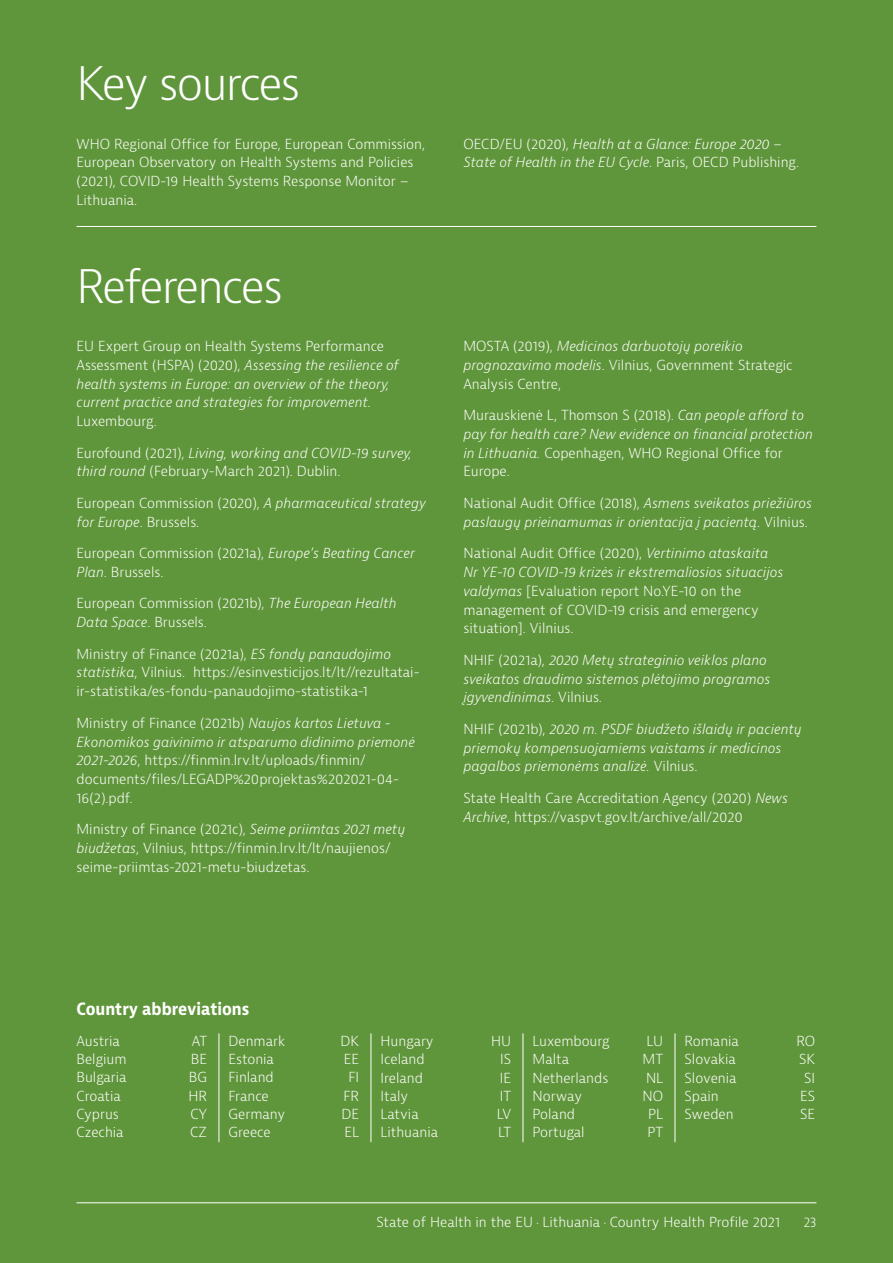
<style>
.page{position:relative;width:893px;height:1263px;background:#60963b}
.page>*{position:absolute;margin:0;border:0;box-sizing:border-box;transform-origin:0 0}
.t1{font:300 45px "Bernina Sans";letter-spacing:-.045em;color:#fff}
.t2{font:700 16.5px "Bernina Sans";color:#fff;scale:.9 1}
.t3{font:300 13.5px/18.8px "Bernina Sans";color:#fff}
.t4{font:italic 300 13.5px/18.8px "Bernina Sans";color:#fff}
.t5{font:300 13.5px "Bernina Sans";color:#fff;scale:.9 1}
.s1{font-style:normal}
.s2{font-style:italic}
</style>
<div class="page">
<hr style="left:77px;top:1202px;width:739px;height:1px;background:#fff">
<hr style="left:77px;top:226px;width:739px;height:1px;background:#fff">
<hr style="left:219px;top:1033px;width:1px;height:109px;background:#fff">
<hr style="left:371px;top:1033px;width:1px;height:109px;background:#fff">
<hr style="left:523px;top:1033px;width:1px;height:109px;background:#fff">
<hr style="left:675px;top:1033px;width:1px;height:109px;background:#fff">
<h1 class="t1" style="left:77px;top:54px;width:225px">Key sources</h1>
<p class="t3" style="left:77px;top:135px;width:350px">WHO Regional Office for Europe, European Commission, European Observatory on Health Systems and Policies (2021), COVID-19 Health Systems Response Monitor – Lithuania.</p>
<p class="t4" style="left:463px;top:135px;width:337px"><span class="s1">OECD/EU (2020),</span> Health at a Glance: Europe 2020 –<br>State of Health in the EU Cycle<span class="s1">. Paris, OECD Publishing.</span></p>
<h1 class="t1" style="left:77px;top:256px;width:208px">References</h1>
<p class="t4" style="left:77px;top:337px;width:324px"><span class="s1">EU Expert Group on Health Systems Performance Assessment (HSPA) (2020),</span> Assessing the resilience of health systems in Europe: an overview of the theory, current practice and strategies for improvement.</p>
<p class="t3" style="left:77px;top:412px;width:82px">Luxembourg.</p>
<p class="t3" style="left:77px;top:444px;width:337px">Eurofound (2021), <span class="s2">Living, working and COVID-19 survey, third round</span> (February-March 2021). Dublin.</p>
<p class="t3" style="left:77px;top:494px;width:351px">European Commission (2020), <span class="s2">A pharmaceutical strategy for Europe</span>. Brussels.</p>
<p class="t3" style="left:77px;top:544px;width:340px">European Commission (2021a), <span class="s2">Europe’s Beating Cancer<br>Plan</span>. Brussels.</p>
<p class="t3" style="left:77px;top:594px;width:322px">European Commission (2021b), <span class="s2">The European Health<br>Data Space</span>. Brussels.</p>
<p class="t3" style="left:77px;top:645px;width:345px">Ministry of Finance (2021a), <span class="s2">ES fondų panaudojimo statistika</span>, Vilnius. https://esinvesticijos.lt/lt//rezultatai&shy;ir-statistika/es-fondu-panaudojimo-statistika-1</p>
<p class="t3" style="left:77px;top:714px;width:340px">Ministry of Finance (2021b) <span class="s2">Naujos kartos Lietuva - Ekonomikos gaivinimo ir atsparumo didinimo priemonė 2021-2026</span>, https://finmin.lrv.lt/uploads/finmin/ documents/files/LEGADP%20projektas%202021-04- 16(2).pdf.</p>
<p class="t3" style="left:77px;top:820px;width:330px">Ministry of Finance (2021c), <span class="s2">Seime priimtas 2021 metų biudžetas</span>, Vilnius, https://finmin.lrv.lt/lt/naujienos/ seime-priimtas-2021-metu-biudzetas.</p>
<p class="t3" style="left:463px;top:337px;width:331px">MOSTA (2019), <span class="s2">Medicinos darbuotojų poreikio prognozavimo modelis</span>. Vilnius, Government Strategic<br>Analysis Centre,</p>
<p class="t4" style="left:463px;top:406px;width:351px"><span class="s1">Murauskienė L, Thomson S (2018).</span> Can people afford to pay for health care? New evidence on financial protection in Lithuania. <span class="s1">Copenhagen, WHO Regional Office for Europe.</span></p>
<p class="t4" style="left:463px;top:494px;width:350px"><span class="s1">National Audit Office (2018),</span> Asmens sveikatos priežiūros paslaugų prieinamumas ir orientacija į pacientą<span class="s1">. Vilnius.</span></p>
<p class="t3" style="left:463px;top:544px;width:321px">National Audit Office (2020), <span class="s2">Vertinimo ataskaita Nr YE-10 COVID-19 krizės ir ekstremaliosios situacijos valdymas</span> [Evaluation report No.YE-10 on the management of COVID-19 crisis and emergency situation]. Vilnius.</p>
<p class="t4" style="left:463px;top:651px;width:308px"><span class="s1">NHIF (2021a),</span> 2020 Metų strateginio veiklos plano sveikatos draudimo sistemos plėtojimo programos įgyvendinimas<span class="s1">. Vilnius.</span></p>
<p class="t4" style="left:463px;top:720px;width:340px"><span class="s1">NHIF (2021b),</span> 2020 m. PSDF biudžeto išlaidų ir pacientų priemokų kompensuojamiems vaistams ir medicinos pagalbos priemonėms analizė. <span class="s1">Vilnius.</span></p>
<p class="t3" style="left:463px;top:789px;width:326px">State Health Care Accreditation Agency (2020) <span class="s2">News<br>Archive</span>, https://vaspvt.gov.lt/archive/all/2020</p>
<p class="t2" style="left:77px;top:998px;width:194px">Country abbreviations</p>
<p class="t3" style="left:77px;top:1032px;width:45px">Austria</p>
<p class="t3" style="left:192px;top:1032px;width:17px">AT</p>
<p class="t3" style="left:77px;top:1050px;width:52px">Belgium</p>
<p class="t3" style="left:191px;top:1050px;width:18px">BE</p>
<p class="t3" style="left:77px;top:1068px;width:52px">Bulgaria</p>
<p class="t3" style="left:189px;top:1068px;width:20px">BG</p>
<p class="t3" style="left:77px;top:1087px;width:46px">Croatia</p>
<p class="t3" style="left:189px;top:1087px;width:20px">HR</p>
<p class="t3" style="left:77px;top:1105px;width:44px">Cyprus</p>
<p class="t3" style="left:190px;top:1105px;width:18px">CY</p>
<p class="t3" style="left:77px;top:1123px;width:49px">Czechia</p>
<p class="t3" style="left:190px;top:1123px;width:18px">CZ</p>
<p class="t3" style="left:229px;top:1032px;width:58px">Denmark</p>
<p class="t3" style="left:341px;top:1032px;width:20px">DK</p>
<p class="t3" style="left:229px;top:1050px;width:47px">Estonia</p>
<p class="t3" style="left:344px;top:1050px;width:17px">EE</p>
<p class="t3" style="left:229px;top:1068px;width:47px">Finland</p>
<p class="t3" style="left:348px;top:1068px;width:12px">FI</p>
<p class="t3" style="left:229px;top:1087px;width:42px">France</p>
<p class="t3" style="left:343px;top:1087px;width:17px">FR</p>
<p class="t3" style="left:229px;top:1105px;width:58px">Germany</p>
<p class="t3" style="left:341px;top:1105px;width:19px">DE</p>
<p class="t3" style="left:229px;top:1123px;width:44px">Greece</p>
<p class="t3" style="left:345px;top:1123px;width:16px">EL</p>
<p class="t3" style="left:381px;top:1032px;width:55px">Hungary</p>
<p class="t3" style="left:491px;top:1032px;width:22px">HU</p>
<p class="t3" style="left:381px;top:1050px;width:45px">Iceland</p>
<p class="t3" style="left:500px;top:1050px;width:12px">IS</p>
<p class="t3" style="left:381px;top:1068px;width:44px">Ireland</p>
<p class="t3" style="left:500px;top:1068px;width:13px">IE</p>
<p class="t3" style="left:381px;top:1087px;width:29px">Italy</p>
<p class="t3" style="left:500px;top:1087px;width:13px">IT</p>
<p class="t3" style="left:381px;top:1105px;width:40px">Latvia</p>
<p class="t3" style="left:497px;top:1105px;width:16px">LV</p>
<p class="t3" style="left:381px;top:1123px;width:59px">Lithuania</p>
<p class="t3" style="left:498px;top:1123px;width:15px">LT</p>
<p class="t3" style="left:533px;top:1032px;width:79px">Luxembourg</p>
<p class="t3" style="left:646px;top:1032px;width:18px">LU</p>
<p class="t3" style="left:533px;top:1050px;width:38px">Malta</p>
<p class="t3" style="left:643px;top:1050px;width:22px">MT</p>
<p class="t3" style="left:533px;top:1068px;width:77px">Netherlands</p>
<p class="t3" style="left:646px;top:1068px;width:19px">NL</p>
<p class="t3" style="left:533px;top:1087px;width:51px">Norway</p>
<p class="t3" style="left:642px;top:1087px;width:22px">NO</p>
<p class="t3" style="left:533px;top:1105px;width:44px">Poland</p>
<p class="t3" style="left:648px;top:1105px;width:16px">PL</p>
<p class="t3" style="left:533px;top:1123px;width:54px">Portugal</p>
<p class="t3" style="left:647px;top:1123px;width:17px">PT</p>
<p class="t3" style="left:685px;top:1032px;width:56px">Romania</p>
<p class="t3" style="left:796px;top:1032px;width:20px">RO</p>
<p class="t3" style="left:685px;top:1050px;width:53px">Slovakia</p>
<p class="t3" style="left:799px;top:1050px;width:17px">SK</p>
<p class="t3" style="left:685px;top:1068px;width:53px">Slovenia</p>
<p class="t3" style="left:804px;top:1068px;width:12px">SI</p>
<p class="t3" style="left:685px;top:1087px;width:36px">Spain</p>
<p class="t3" style="left:800px;top:1087px;width:17px">ES</p>
<p class="t3" style="left:685px;top:1105px;width:51px">Sweden</p>
<p class="t3" style="left:800px;top:1105px;width:17px">SE</p>
<p class="t3" style="left:376px;top:1213px;width:405px">State of Health in the EU · Lithuania · Country Health Profile 2021</p>
<p class="t5" style="left:804px;top:1213px;width:16px">23</p>
</div>
